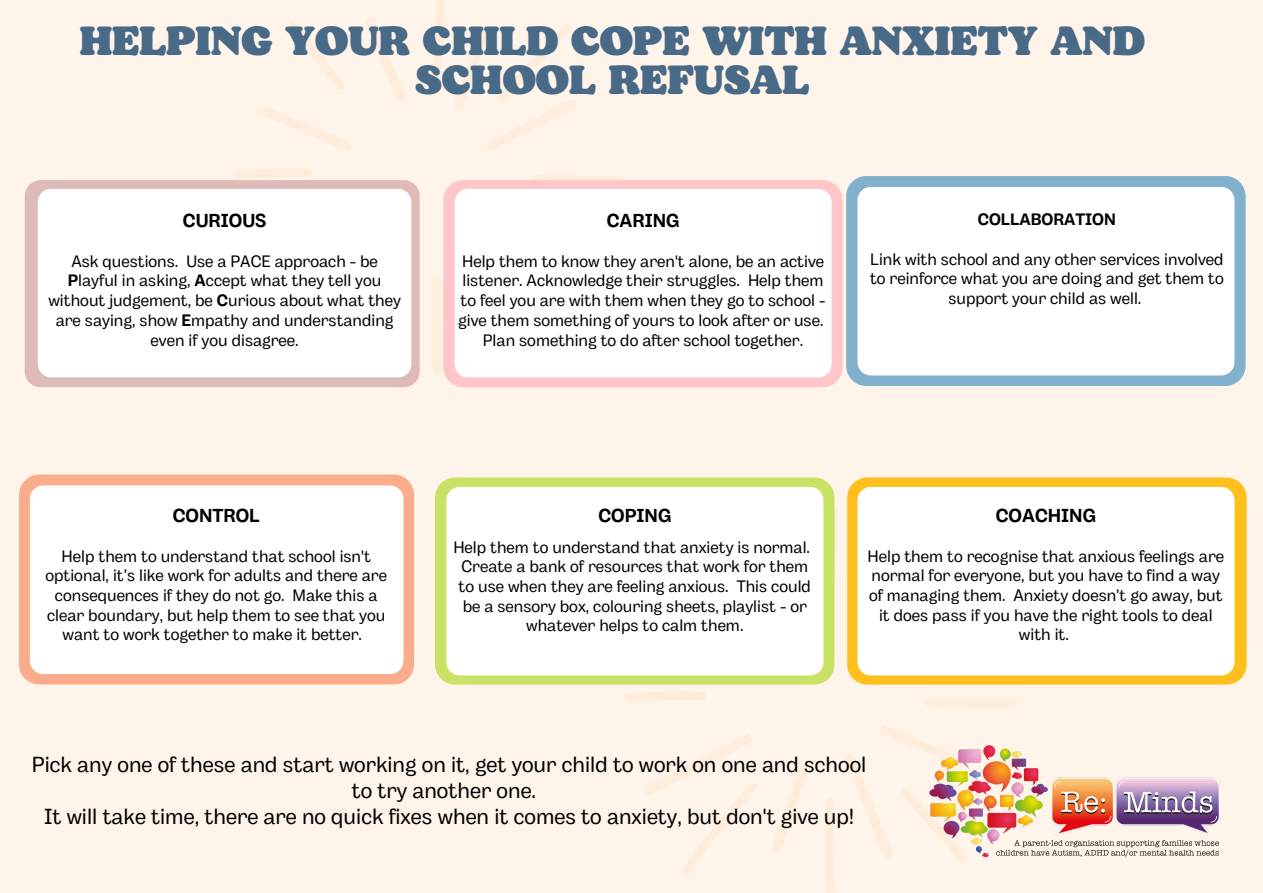
<style>
.page{position:relative;width:1263px;height:893px;background:#fff4ea}
.page>*{position:absolute;margin:0;border:0;box-sizing:border-box;transform-origin:0 0}
.t1{font:900 40.65px/38px "Bogart";color:#486a86;text-align:center}
.t2{font:21.75px/25.9px "Body Grotesque";color:#000;text-align:center}
.t3{font:700 18.75px "Body Grotesque";color:#000}
.t4{font:16.5px/19.7px "Body Grotesque";color:#000;text-align:center}
.t5{font:700 16.5px "Body Grotesque";color:#000}
.s1{font-weight:700}
</style>
<div class="page">
<svg style="left:233px;top:0;width:391px;height:376px"></svg>
<svg style="left:625px;top:506px;width:392px;height:387px"></svg>
<div style="left:25px;top:180px;width:395px;height:207px;background:#debbb9;border-radius:16px"></div>
<div style="left:443px;top:180px;width:400px;height:207px;background:#ffc5c8;border-radius:20px"></div>
<div style="left:846px;top:176px;width:399px;height:210px;background:#82b1cd;border-radius:20px"></div>
<div style="left:857px;top:187px;width:377px;height:188px;background:#fff;border-radius:13px"></div>
<div style="left:435px;top:477px;width:399px;height:207px;background:#c9e265;border-radius:20px"></div>
<div style="left:19px;top:474px;width:395px;height:210px;background:#fbac8a;border-radius:20px"></div>
<div style="left:455px;top:189px;width:377px;height:188px;background:#fff;border-radius:13px"></div>
<div style="left:446px;top:487px;width:377px;height:188px;background:#fff;border-radius:13px"></div>
<div style="left:38px;top:189px;width:373px;height:188px;background:#fff;border-radius:13px"></div>
<div style="left:847px;top:477px;width:399px;height:207px;background:#ffbf1c;border-radius:20px"></div>
<div style="left:857px;top:487px;width:377px;height:188px;background:#fff;border-radius:13px"></div>
<div style="left:30px;top:485px;width:373px;height:189px;background:#fff;border-radius:13px"></div>
<img style="left:921px;top:736px;width:299px;height:135px">
<p class="t1" style="left:80px;top:24px;width:1067px">HELPING YOUR CHILD COPE WITH ANXIETY AND<br>SCHOOL REFUSAL</p>
<p class="t3" style="left:183px;top:209px;width:85px">CURIOUS</p>
<p class="t4" style="left:48px;top:252px;width:354px">Ask questions. Use a PACE approach - be <span class="s1">P</span>layful in asking, <span class="s1">A</span>ccept what they tell you without judgement, be <span class="s1">C</span>urious about what they are saying, show <span class="s1">E</span>mpathy and understanding even if you disagree.</p>
<p class="t3" style="left:607px;top:209px;width:74px">CARING</p>
<p class="t4" style="left:458px;top:252px;width:369px">Help them to know they aren't alone, be an active listener. Acknowledge their struggles. Help them to feel you are with them when they go to school - give them something of yours to look after or use.<br>Plan something to do after school together.</p>
<p class="t5" style="left:978px;top:210px;width:140px">COLLABORATION</p>
<p class="t4" style="left:870px;top:250px;width:355px">Link with school and any other services involved to reinforce what you are doing and get them to support your child as well.</p>
<p class="t3" style="left:173px;top:504px;width:88px">CONTROL</p>
<p class="t4" style="left:45px;top:547px;width:343px">Help them to understand that school isn't optional, it’s like work for adults and there are consequences if they do not go. Make this a clear boundary, but help them to see that you want to work together to make it better.</p>
<p class="t3" style="left:598px;top:504px;width:74px">COPING</p>
<p class="t4" style="left:453px;top:538px;width:359px">Help them to understand that anxiety is normal.<br>Create a bank of resources that work for them to use when they are feeling anxious. This could be a sensory box, colouring sheets, playlist - or whatever helps to calm them.</p>
<p class="t3" style="left:996px;top:504px;width:101px">COACHING</p>
<p class="t4" style="left:867px;top:547px;width:358px">Help them to recognise that anxious feelings are normal for everyone, but you have to find a way of managing them. Anxiety doesn’t go away, but it does pass if you have the right tools to deal with it.</p>
<p class="t2" style="left:32px;top:753px;width:836px">Pick any one of these and start working on it, get your child to work on one and school to try another one.</p>
<p class="t2" style="left:44px;top:805px;width:812px">It will take time, there are no quick fixes when it comes to anxiety, but don't give up!</p>
</div>
